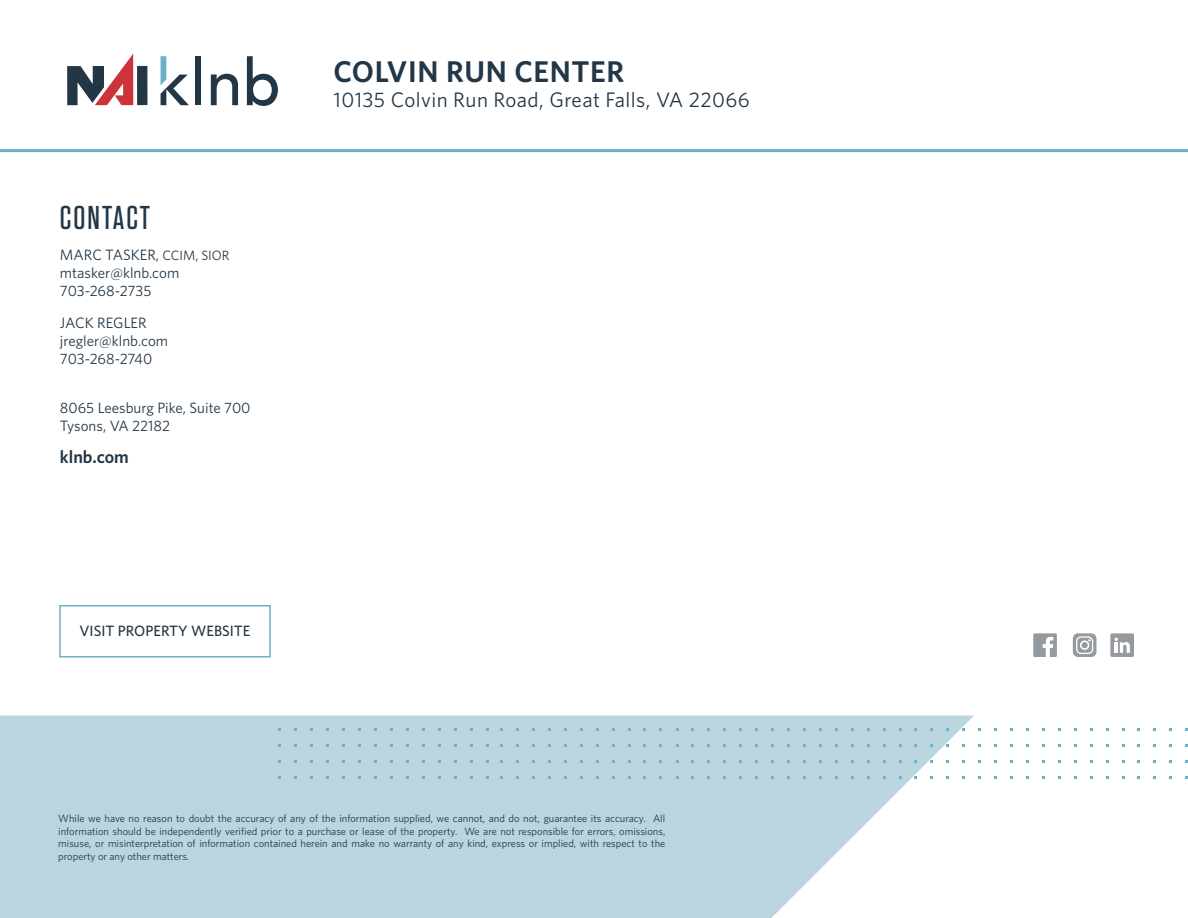
<style>
.page{position:relative;width:1188px;height:918px;background:#fff}
.page>*{position:absolute;margin:0;border:0;box-sizing:border-box;transform-origin:0 0}
.t1{font:500 33px "Tungsten";letter-spacing:.06em;color:#223646}
.t2{font:600 30px "Whitney";letter-spacing:.02em;color:#223646}
.t3{font:21px "Whitney";letter-spacing:.02em;color:#223646}
.t4{font:600 18px "Whitney";color:#223646}
.t5{font:15px/18px "Whitney";color:#223646}
.t6{font:500 15px "Whitney";color:#223646}
.t7{font:10.5px/12.6px "Whitney";color:#223646;text-align:justify}
.s1{font-size:13.5px}
</style>
<div class="page">
<svg style="left:0;top:716px;width:974px;height:202px;background:#c0d8e3"></svg>
<div style="left:59px;top:605px;width:212px;height:53px;border:1px solid #6cb0c8"></div>
<svg style="left:1033px;top:633px;width:24px;height:24px"></svg>
<div style="left:1110px;top:633px;width:24px;height:24px;background:#959a9e;border-radius:2px"></div>
<svg style="left:1114px;top:638px;width:16px;height:15px"></svg>
<div style="left:1073px;top:633px;width:23px;height:24px;background:#959a9e;border-radius:5px"></div>
<svg style="left:1076px;top:636px;width:17px;height:18px"></svg>
<hr style="left:0;top:149px;width:1188px;height:3px;background:#6cb0c8">
<div style="left:137px;top:66px;width:10px;height:39px;background:#223646"></div>
<svg style="left:67px;top:54px;width:66px;height:51px"></svg>
<svg style="left:161px;top:56px;width:28px;height:49px"></svg>
<div style="left:195px;top:56px;width:6px;height:49px;background:#223646"></div>
<svg style="left:211px;top:74px;width:27px;height:31px"></svg>
<svg style="left:247px;top:56px;width:31px;height:50px"></svg>
<h1 class="t1" style="left:60px;top:203px;width:91px">CONTACT</h1>
<h3 class="t5" style="left:60px;top:247px;width:171px">MARC TASKER, <span class="s1">CCIM, SIOR </span>mtasker@klnb.com<br>703-268-2735</h3>
<h3 class="t5" style="left:60px;top:314px;width:110px">JACK REGLER jregler@klnb.com<br>703-268-2740</h3>
<h3 class="t5" style="left:60px;top:400px;width:192px">8065 Leesburg Pike, Suite 700<br>Tysons, VA 22182</h3>
<h3 class="t4" style="left:60px;top:449px;width:70px">klnb.com</h3>
<h3 class="t6" style="left:79px;top:624px;width:173px">VISIT PROPERTY WEBSITE</h3>
<h2 class="t2" style="left:334px;top:58px;width:292px">COLVIN RUN CENTER</h2>
<h3 class="t3" style="left:334px;top:90px;width:418px">10135 Colvin Run Road, Great Falls, VA 22066</h3>
<p class="t7" style="left:58px;top:812px;width:609px">While we have no reason to doubt the accuracy of any of the information supplied, we cannot, and do not, guarantee its accuracy. All information should be independently verified prior to a purchase or lease of the property. We are not responsible for errors, omissions, misuse, or misinterpretation of information contained herein and make no warranty of any kind, express or implied, with respect to the property or any other matters.</p>
</div>
